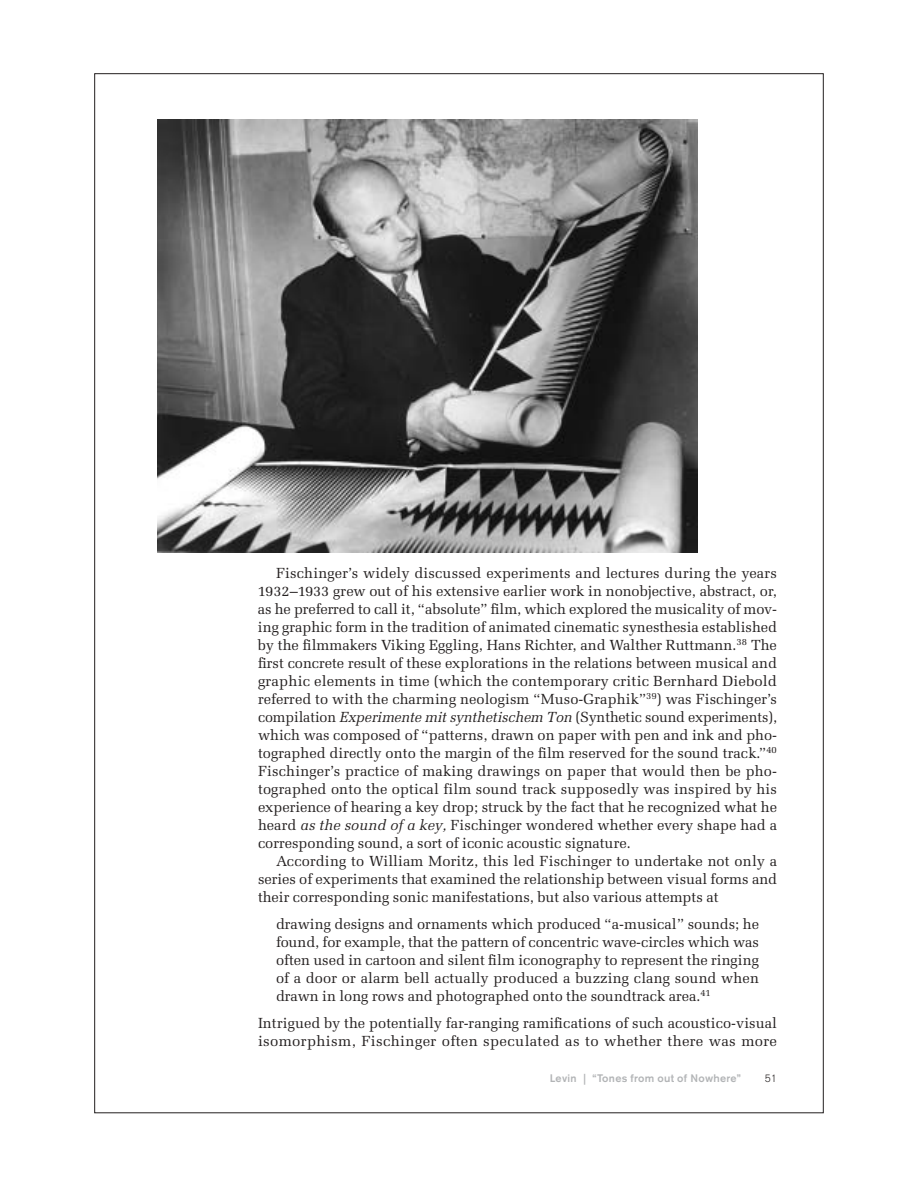
<style>
.page{position:relative;width:918px;height:1188px;background:#fff}
.page>*{position:absolute;margin:0;border:0;box-sizing:border-box;transform-origin:0 0}
.t1{font:14.7px/18px "Melior";color:#231f1f;text-align:justify}
.t2{font:500 10.8px "Akzidenz Grotesk BE";letter-spacing:.03em;color:#b2b4b6}
.t3{font:300 10.5px "Akzidenz Grotesk BE";color:#231f1f}
.s1{font-style:italic}
</style>
<div class="page">
<img style="left:157px;top:119px;width:540px;height:433px">
<p class="t1" style="left:258px;top:565px;width:521px;text-indent:18px">Fischinger’s widely discussed experiments and lectures during the years 1932–1933 grew out of his extensive earlier work in nonobjective, abstract, or, as he preferred to call it, “absolute” film, which explored the musicality of mov&shy;ing graphic form in the tradition of animated cinematic synesthesia established by the filmmakers Viking Eggling, Hans Richter, and Walther Ruttmann.<sup>38</sup> The first concrete result of these explorations in the relations between musical and graphic elements in time (which the contemporary critic Bernhard Diebold referred to with the charming neologism “Muso-Graphik”<sup>39</sup>) was Fischinger’s compilation <span class="s1">Experimente mit synthetischem Ton</span> (Synthetic sound experiments), which was composed of “patterns, drawn on paper with pen and ink and pho&shy;tographed directly onto the margin of the film reserved for the sound track.”<sup>40<br></sup>Fischinger’s practice of making drawings on paper that would then be pho&shy;tographed onto the optical film sound track supposedly was inspired by his experience of hearing a key drop; struck by the fact that he recognized what he heard <span class="s1">as the sound of a key,</span> Fischinger wondered whether every shape had a corresponding sound, a sort of iconic acoustic signature.</p>
<p class="t1" style="left:258px;top:853px;width:521px;text-indent:18px">According to William Moritz, this led Fischinger to undertake not only a series of experiments that examined the relationship between visual forms and their corresponding sonic manifestations, but also various attempts at</p>
<p class="t1" style="left:276px;top:916px;width:485px">drawing designs and ornaments which produced “a-musical” sounds; he found, for example, that the pattern of concentric wave-circles which was often used in cartoon and silent film iconography to represent the ringing of a door or alarm bell actually produced a buzzing clang sound when drawn in long rows and photographed onto the soundtrack area.<sup>41</sup></p>
<p class="t1" style="left:258px;top:1015px;width:521px">Intrigued by the potentially far-ranging ramifications of such acoustico-visual isomorphism, Fischinger often speculated as to whether there was more</p>
<p class="t2" style="left:550px;top:1074px;width:193px">Levin | “Tones from out of Nowhere”</p>
<p class="t3" style="left:765px;top:1074px;width:14px">51</p>
</div>
